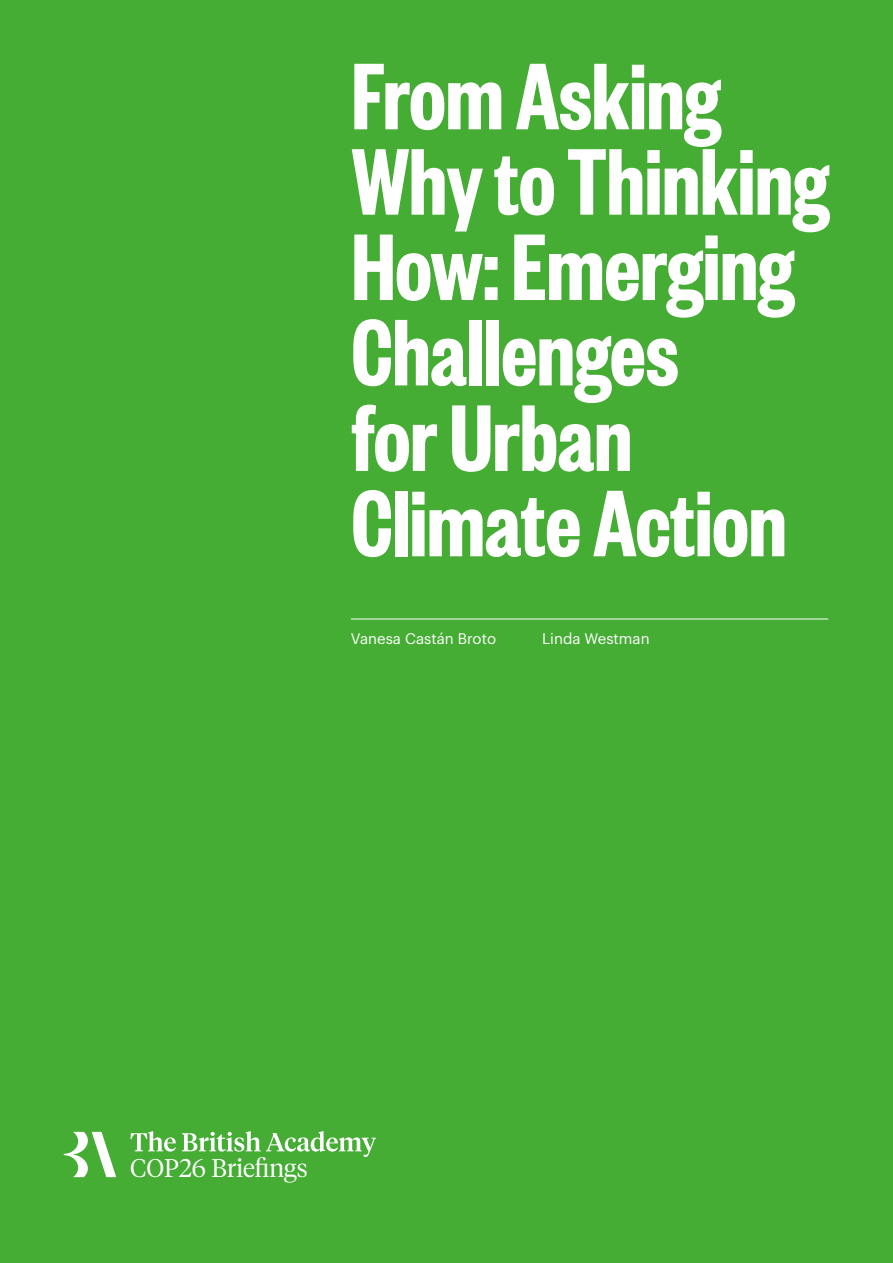
<style>
.page{position:relative;width:893px;height:1263px;background:#45ac34}
.page>*{position:absolute;margin:0;border:0;box-sizing:border-box;transform-origin:0 0}
.t1{font:600 condensed 103.95px/85.3px "Founders Grotesk X";color:#fff}
.t2{font:300 25.5px "Tiempos Headline";color:#fff}
.t3{font:15px "Graphik";color:#fff}
</style>
<div class="page">
<hr style="left:351px;top:619px;width:477px;height:1px;background:#fff">
<svg style="left:64px;top:1132px;width:52px;height:45px"></svg>
<svg style="left:131px;top:1131px;width:45px;height:20px"></svg>
<svg style="left:182px;top:1131px;width:194px;height:26px"></svg>
<p class="t1" style="left:352px;top:48px;width:479px">From Asking<br>Why to Thinking<br>How: Emerging<br>Challenges<br>for Urban<br>Climate Action</p>
<p class="t3" style="left:351px;top:628px;width:147px">Vanesa Castán Broto</p>
<p class="t3" style="left:542px;top:628px;width:109px">Linda Westman</p>
<p class="t2" style="left:130px;top:1151px;width:179px">COP26 Briefings</p>
</div>
